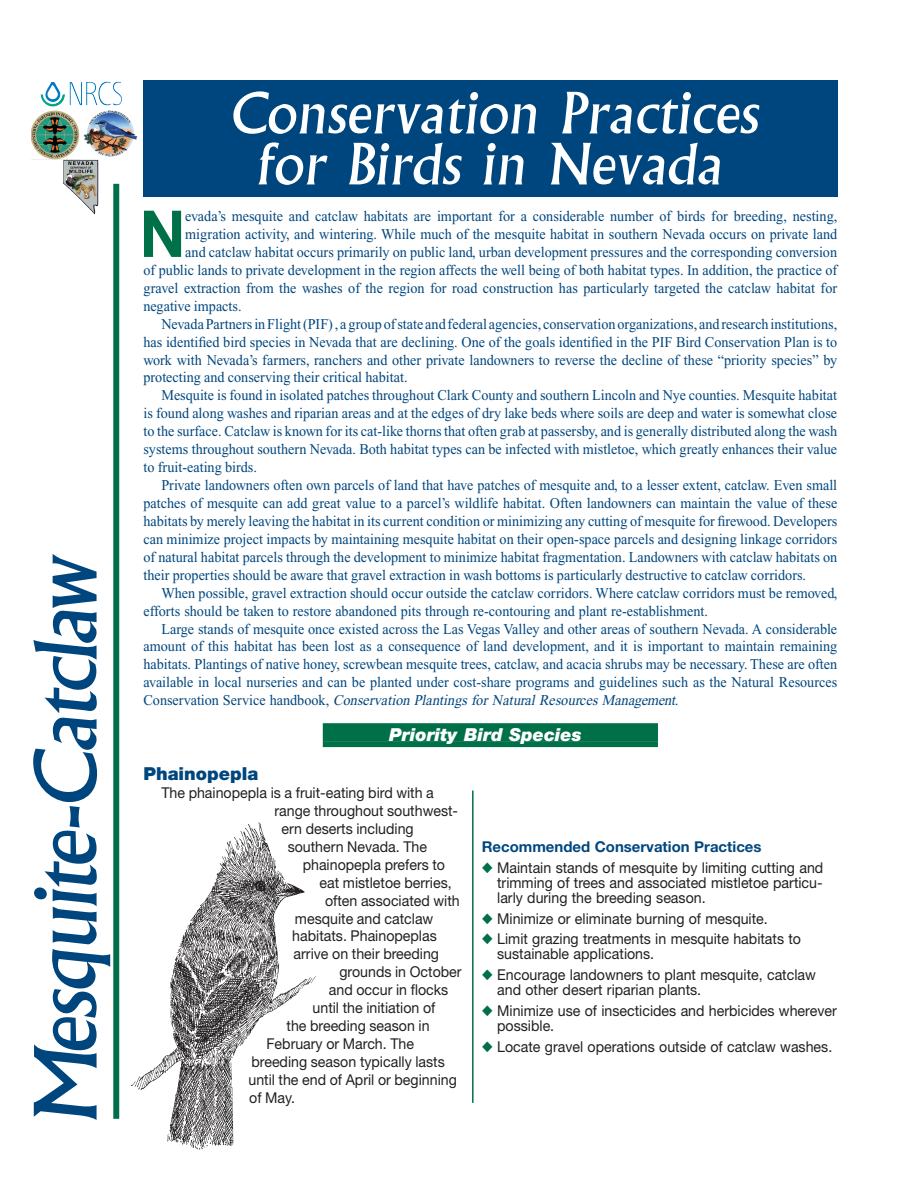
<style>
.page{position:relative;width:918px;height:1188px;background:#fff}
.page>*{position:absolute;margin:0;border:0;box-sizing:border-box;transform-origin:0 0}
.t1{font:83.7px "Albertus";letter-spacing:-.05em;color:#00467e}
.t2{font:700 64.8px "Helvetica Neue";color:#007049;scale:.95 1}
.t3{font:55.5px/51px "Albertus";color:#fff;text-align:center}
.t4{font:italic 900 18px "Helvetica Neue";color:#fff}
.t5{font:900 18px "Helvetica Neue";color:#00467e}
.t6{font:15px "Times New Roman";color:#00467e;scale:.95 1}
.t7{font:15px/15px "Helvetica Neue";color:#231f20;scale:.95 1}
.t8{font:italic 15px "Times New Roman";color:#00467e;scale:.95 1}
.t9{font:700 15px "Helvetica Neue";color:#00467e}
.s1{font-style:normal}
.s2{color:#007049}
</style>
<div class="page">
<div style="left:143px;top:81px;width:695px;height:116px;background:#00467e"></div>
<div style="left:113px;top:184px;width:6px;height:935px;background:#007049"></div>
<img style="left:41px;top:82px;width:81px;height:25px">
<img style="left:31px;top:110px;width:48px;height:49px">
<img style="left:83px;top:110px;width:55px;height:52px">
<div style="left:323px;top:723px;width:335px;height:18px;background:#007049"></div>
<div style="left:323px;top:741px;width:335px;height:6px;background:#007049"></div>
<img style="left:63px;top:160px;width:35px;height:54px">
<img style="left:130px;top:822px;width:186px;height:328px">
<hr style="left:472px;top:791px;width:2px;height:312px;background:#007049">
<h1 class="t1" style="left:33px;top:1123px;width:575px;rotate:-90deg">Mesquite-Catclaw</h1>
<h3 class="t3" style="left:230px;top:92px;width:535px">Conservation Practices for Birds in Nevada</h3>
<h2 class="t2" style="left:140px;top:211px;width:49px">N</h2>
<p class="t6" style="left:185px;top:211px;width:688px">evada’s mesquite and catclaw habitats are important for a considerable number of birds for breeding, nesting,</p>
<p class="t6" style="left:185px;top:229px;width:688px">migration activity, and wintering. While much of the mesquite habitat in southern Nevada occurs on private land</p>
<p class="t6" style="left:185px;top:247px;width:688px">and catclaw habitat occurs primarily on public land, urban development pressures and the corresponding conversion</p>
<p class="t6" style="left:143px;top:264px;width:732px">of public lands to private development in the region affects the well being of both habitat types. In addition, the practice of</p>
<p class="t6" style="left:143px;top:282px;width:732px">gravel extraction from the washes of the region for road construction has particularly targeted the catclaw habitat for</p>
<p class="t6" style="left:143px;top:300px;width:105px">negative impacts.</p>
<p class="t6" style="left:161px;top:318px;width:713px">Nevada Partners in Flight (PIF) , a group of state and federal agencies, conservation organizations, and research institutions,</p>
<p class="t6" style="left:143px;top:336px;width:732px">has identified bird species in Nevada that are declining. One of the goals identified in the PIF Bird Conservation Plan is to</p>
<p class="t6" style="left:143px;top:354px;width:732px">work with Nevada’s farmers, ranchers and other private landowners to reverse the decline of these “priority species” by</p>
<p class="t6" style="left:143px;top:372px;width:280px">protecting and conserving their critical habitat.</p>
<p class="t6" style="left:161px;top:390px;width:713px">Mesquite is found in isolated patches throughout Clark County and southern Lincoln and Nye counties. Mesquite habitat</p>
<p class="t6" style="left:143px;top:408px;width:732px">is found along washes and riparian areas and at the edges of dry lake beds where soils are deep and water is somewhat close</p>
<p class="t6" style="left:143px;top:426px;width:732px">to the surface. Catclaw is known for its cat-like thorns that often grab at passersby, and is generally distributed along the wash</p>
<p class="t6" style="left:143px;top:444px;width:732px">systems throughout southern Nevada. Both habitat types can be infected with mistletoe, which greatly enhances their value</p>
<p class="t6" style="left:143px;top:462px;width:121px">to fruit-eating birds.</p>
<p class="t6" style="left:161px;top:480px;width:713px">Private landowners often own parcels of land that have patches of mesquite and, to a lesser extent, catclaw. Even small</p>
<p class="t6" style="left:143px;top:498px;width:732px">patches of mesquite can add great value to a parcel’s wildlife habitat. Often landowners can maintain the value of these</p>
<p class="t6" style="left:143px;top:516px;width:732px">habitats by merely leaving the habitat in its current condition or minimizing any cutting of mesquite for firewood. Developers</p>
<p class="t6" style="left:143px;top:533px;width:732px">can minimize project impacts by maintaining mesquite habitat on their open-space parcels and designing linkage corridors</p>
<p class="t6" style="left:143px;top:551px;width:732px">of natural habitat parcels through the development to minimize habitat fragmentation. Landowners with catclaw habitats on</p>
<p class="t6" style="left:143px;top:569px;width:699px">their properties should be aware that gravel extraction in wash bottoms is particularly destructive to catclaw corridors.</p>
<p class="t6" style="left:161px;top:587px;width:713px">When possible, gravel extraction should occur outside the catclaw corridors. Where catclaw corridors must be removed,</p>
<p class="t6" style="left:143px;top:605px;width:596px">efforts should be taken to restore abandoned pits through re-contouring and plant re-establishment.</p>
<p class="t6" style="left:161px;top:623px;width:713px">Large stands of mesquite once existed across the Las Vegas Valley and other areas of southern Nevada. A considerable</p>
<p class="t6" style="left:143px;top:641px;width:732px">amount of this habitat has been lost as a consequence of land development, and it is important to maintain remaining</p>
<p class="t6" style="left:143px;top:659px;width:732px">habitats. Plantings of native honey, screwbean mesquite trees, catclaw, and acacia shrubs may be necessary. These are often</p>
<p class="t6" style="left:143px;top:677px;width:732px">available in local nurseries and can be planted under cost-share programs and guidelines such as the Natural Resources</p>
<p class="t8" style="left:143px;top:695px;width:568px"><span class="s1">C o n s e r v a t i o n S e r v i c e h a n d b o o k ,</span> Conservation Plantings for Natural Resources Management.</p>
<p class="t4" style="left:389px;top:728px;width:204px">Priority Bird Species<span class="s2">s</span></p>
<p class="t5" style="left:143px;top:767px;width:116px">Phainopepla</p>
<p class="t7" style="left:161px;top:787px;width:288px">The phainopepla is a fruit-eating bird with a</p>
<p class="t7" style="left:274px;top:805px;width:195px">range throughout southwest-</p>
<p class="t7" style="left:282px;top:823px;width:141px">ern deserts including</p>
<p class="t7" style="left:288px;top:840px;width:148px">southern Nevada. The</p>
<p class="t7" style="left:303px;top:858px;width:151px">phainopepla prefers to</p>
<p class="t7" style="left:320px;top:876px;width:141px">eat mistletoe berries,</p>
<p class="t7" style="left:325px;top:894px;width:143px">often associated with</p>
<p class="t7" style="left:295px;top:912px;width:147px">mesquite and catclaw</p>
<p class="t7" style="left:292px;top:930px;width:154px">habitats. Phainopeplas</p>
<p class="t7" style="left:294px;top:948px;width:155px">arrive on their breeding</p>
<p class="t7" style="left:339px;top:966px;width:130px">grounds in October</p>
<p class="t7" style="left:329px;top:984px;width:127px">and occur in flocks</p>
<p class="t7" style="left:313px;top:1002px;width:131px">until the initiation of</p>
<p class="t7" style="left:287px;top:1020px;width:152px">the breeding season in</p>
<p class="t7" style="left:267px;top:1038px;width:157px">February or March. The</p>
<p class="t7" style="left:252px;top:1056px;width:205px">breeding season typically lasts</p>
<p class="t7" style="left:248px;top:1074px;width:221px">until the end of April or beginning</p>
<p class="t7" style="left:249px;top:1092px;width:50px">of May.</p>
<p class="t9" style="left:482px;top:841px;width:281px">Recommended Conservation Practices</p>
<p class="t7" style="left:497px;top:861px;width:345px;text-align:justify;text-indent:-15px"><span class="s2">◆</span> Maintain stands of mesquite by limiting cutting and trimming of trees and associated mistletoe particu&shy;larly during the breeding season.</p>
<p class="t7" style="left:482px;top:912px;width:303px"><span class="s2">◆</span> Minimize or eliminate burning of mesquite.</p>
<p class="t7" style="left:497px;top:933px;width:321px;text-indent:-15px"><span class="s2">◆</span> Limit grazing treatments in mesquite habitats to sustainable applications.</p>
<p class="t7" style="left:497px;top:969px;width:337px;text-indent:-15px"><span class="s2">◆</span> Encourage landowners to plant mesquite, catclaw and other desert riparian plants.</p>
<p class="t7" style="left:497px;top:1005px;width:359px;text-indent:-15px"><span class="s2">◆</span> Minimize use of insecticides and herbicides wherever possible.</p>
<p class="t7" style="left:482px;top:1041px;width:370px"><span class="s2">◆</span> Locate gravel operations outside of catclaw washes.</p>
</div>
